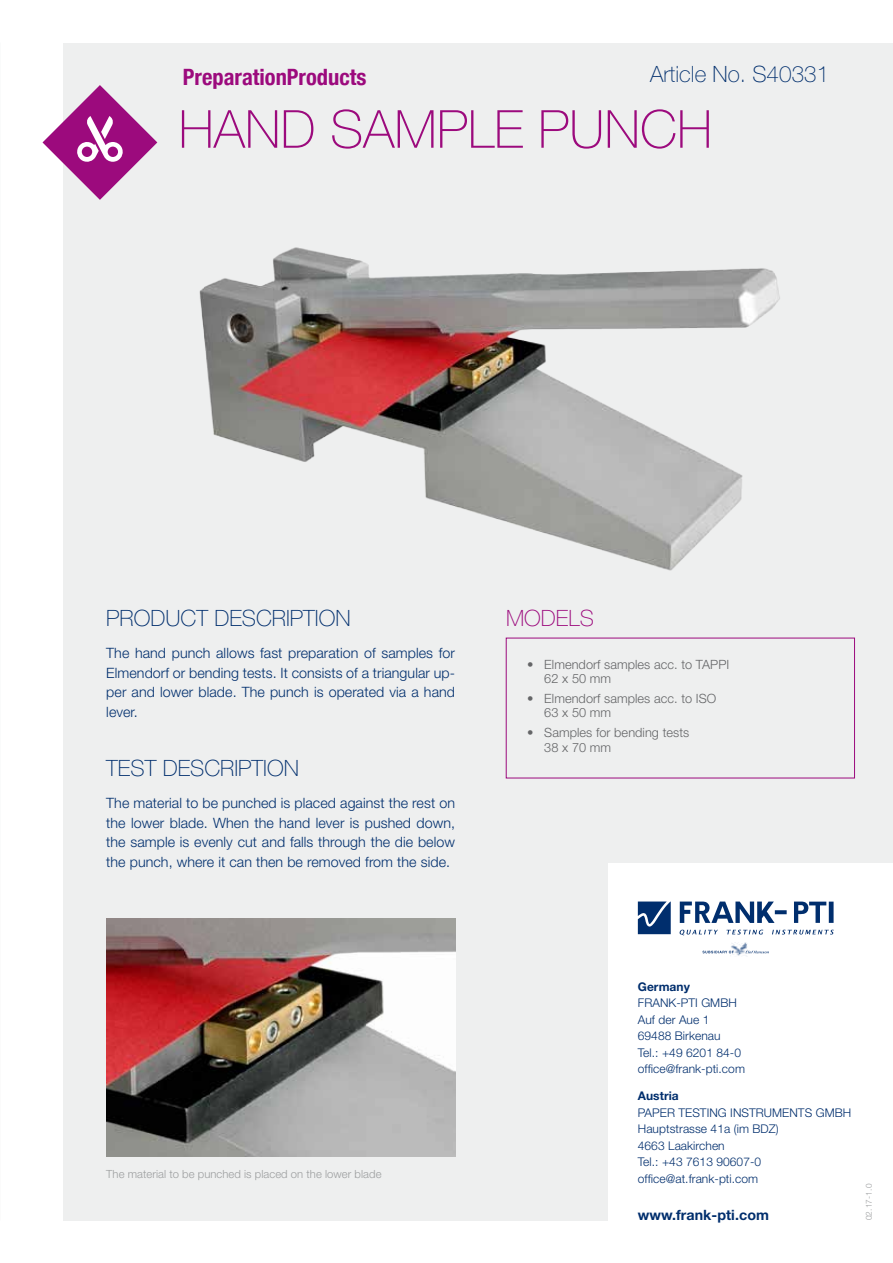
<style>
.page{position:relative;width:893px;height:1263px;background:#fff}
.page>*{position:absolute;margin:0;border:0;box-sizing:border-box;transform-origin:0 0}
.t1{font:100 52.5px "Helvetica Neue";color:#9c0a7d}
.t2{font:100 22.5px "Helvetica Neue";color:#002e6d}
.t3{font:700 condensed 22.5px "Helvetica Neue";color:#9c0a7d}
.t4{font:100 22.5px "Helvetica Neue";color:#9c0a7d}
.t5{font:300 14.25px/19.5px "Helvetica Neue";letter-spacing:.005em;color:#002e6d;text-align:justify}
.t6{font:700 14.25px "Helvetica Neue";letter-spacing:.005em;color:#002e6d}
.t7{font:300 12.75px/14.2px "Helvetica Neue";letter-spacing:.005em;color:#646567}
.t8{font:300 12px/16.5px "Helvetica Neue";letter-spacing:.005em;color:#002e6d}
.t9{font:700 12px "Helvetica Neue";letter-spacing:.005em;color:#002e6d}
.t10{font:300 11.25px "Helvetica Neue";letter-spacing:.005em;color:#9c9e9f}
.t11{font:300 8.25px "Helvetica Neue";color:#9c9e9f}
</style>
<div class="page">
<div style="left:64px;top:43px;width:829px;height:1177px;background:#eeefef"></div>
<img style="left:106px;top:918px;width:349px;height:239px">
<svg style="left:43px;top:85px;width:114px;height:115px"></svg>
<img style="left:199px;top:247px;width:581px;height:324px">
<div style="left:608px;top:863px;width:285px;height:400px;background:#fff"></div>
<img style="left:730px;top:942px;width:17px;height:15px">
<svg style="left:680px;top:901px;width:154px;height:22px"></svg>
<svg style="left:680px;top:930px;width:154px;height:5px"></svg>
<svg style="left:638px;top:901px;width:33px;height:33px"></svg>
<svg style="left:703px;top:951px;width:31px;height:2px"></svg>
<svg style="left:745px;top:951px;width:24px;height:2px"></svg>
<h2 class="t3" style="left:183px;top:59px;width:185px">PreparationProducts</h2>
<h2 class="t2" style="left:650px;top:61px;width:181px">ARTICLE NO. S40331</h2>
<h1 class="t1" style="left:179px;top:100px;width:535px">HAND SAMPLE PUNCH</h1>
<h2 class="t2" style="left:106px;top:605px;width:246px">PRODUCT DESCRIPTION</h2>
<p class="t5" style="left:106px;top:643px;width:350px">The hand punch allows fast preparation of samples for Elmendorf or bending tests. It consists of a triangular up&shy;per and lower blade. The punch is operated via a hand lever.</p>
<h2 class="t2" style="left:106px;top:756px;width:194px">TEST DESCRIPTION</h2>
<p class="t5" style="left:106px;top:793px;width:350px">The material to be punched is placed against the rest on the lower blade. When the hand lever is pushed down, the sample is evenly cut and falls through the die below the punch, where it can then be removed from the side.</p>
<p class="t10" style="left:106px;top:1167px;width:277px">The material to be punched is placed on the lower blade</p>
<h2 class="t4" style="left:506px;top:605px;width:63px">MODELS</h2>
<p class="t7" style="left:544px;top:657px;width:187px;text-indent:-17px">• Elmendorf samples acc. to TAPPI<br>62 x 50 mm</p>
<p class="t7" style="left:544px;top:691px;width:174px;text-indent:-17px">• Elmendorf samples acc. to ISO<br>63 x 50 mm</p>
<p class="t7" style="left:544px;top:725px;width:147px;text-indent:-17px">• Samples for bending tests<br>38 x 70 mm</p>
<p class="t9" style="left:638px;top:979px;width:54px">Germany</p>
<p class="t8" style="left:638px;top:994px;width:109px">FRANK-PTI GMBH<br>Auf der Aue 1<br>69488 Birkenau<br>Tel.: +49 6201 84-0 office@frank-pti.com</p>
<p class="t9" style="left:638px;top:1088px;width:43px">Austria</p>
<p class="t8" style="left:638px;top:1104px;width:215px">PAPER TESTING INSTRUMENTS GMBH<br>Hauptstrasse 41a (im BDZ)<br>4663 Laakirchen<br>Tel.: +43 7613 90607-0 office@at.frank-pti.com</p>
<p class="t6" style="left:638px;top:1206px;width:133px">www.frank-pti.com</p>
<p class="t11" style="left:864px;top:1220px;width:38px;rotate:-90deg">02.17-1.0</p>
</div>
